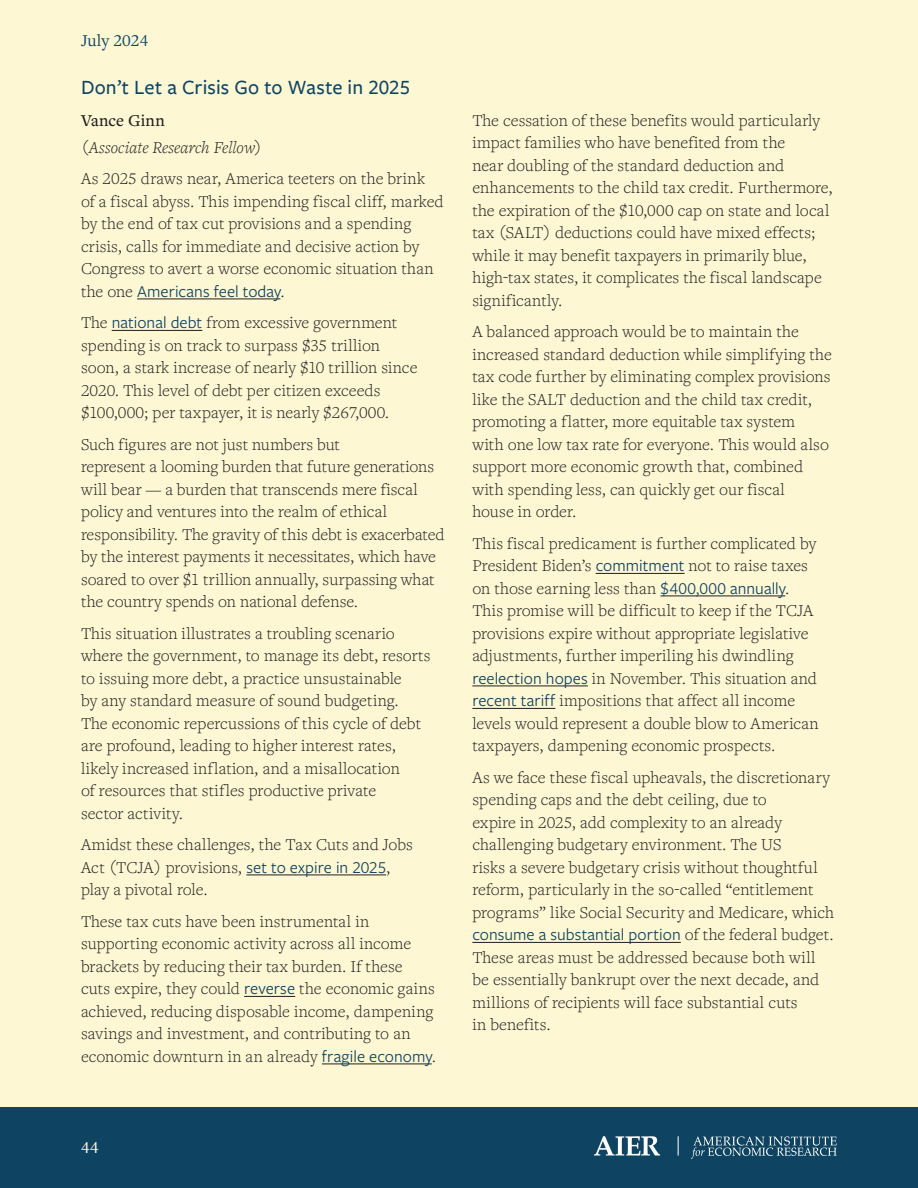
<style>
.page{position:relative;width:918px;height:1188px;background:#fef7d4}
.page>*{position:absolute;margin:0;border:0;box-sizing:border-box;transform-origin:0 0}
.t1{font:500 21px "Freight Sans Pro";letter-spacing:.005em;color:#0e4462}
.t2{font:300 17.25px/22.5px "Freight Text Pro";letter-spacing:.005em;color:#231f20}
.Author_Title{font:italic 300 17.25px "Freight Text Pro";letter-spacing:.005em;color:#231f20}
.Author{font:500 17.25px "Freight Text Pro";letter-spacing:.01em;color:#231f20}
.t3{font:17.25px "Freight Text Pro";letter-spacing:.005em;color:#0e4462}
.t4{font:500 17.25px "Freight Text Pro";color:#fef7d4}
.s1{font-family:"Freight Sans Pro";font-weight:400;color:#0e4462}
</style>
<div class="page">
<hr style="left:137px;top:299px;width:143px;height:1px;background:#231f20">
<hr style="left:112px;top:330px;width:90px;height:1px;background:#231f20">
<hr style="left:246px;top:875px;width:140px;height:1px;background:#231f20">
<hr style="left:244px;top:996px;width:51px;height:1px;background:#231f20">
<hr style="left:322px;top:1064px;width:110px;height:1px;background:#231f20">
<hr style="left:596px;top:573px;width:89px;height:1px;background:#231f20">
<hr style="left:660px;top:596px;width:125px;height:1px;background:#231f20">
<hr style="left:472px;top:686px;width:116px;height:1px;background:#231f20">
<hr style="left:472px;top:708px;width:83px;height:1px;background:#231f20">
<hr style="left:472px;top:942px;width:209px;height:1px;background:#231f20">
<div style="left:0;top:1107px;width:918px;height:81px;background:#0e4462"></div>
<svg style="left:594px;top:1136px;width:243px;height:23px"></svg>
<p class="t3" style="left:81px;top:29px;width:69px">July 2024</p>
<h2 class="t1" style="left:81px;top:73px;width:331px">Don’t Let a Crisis Go to Waste in 2025</h2>
<p class="Author" style="left:81px;top:109px;width:85px">Vance Ginn</p>
<p class="Author_Title" style="left:81px;top:136px;width:183px">(Associate Research Fellow)</p>
<p class="t2" style="left:81px;top:167px;width:364px">As 2025 draws near, America teeters on the brink<br>of a fiscal abyss. This impending fiscal cliff, marked by the end of tax cut provisions and a spending crisis, calls for immediate and decisive action by Congress to avert a worse economic situation than the one <span class="s1">Americans feel today</span>.</p>
<p class="t2" style="left:81px;top:311px;width:338px">The <span class="s1">national debt</span> from excessive government spending is on track to surpass $35 trillion soon, a stark increase of nearly $10 trillion since 2020. This level of debt per citizen exceeds $100,000; per taxpayer, it is nearly $267,000.</p>
<p class="t2" style="left:81px;top:432px;width:365px">Such figures are not just numbers but<br>represent a looming burden that future generations will bear — a burden that transcends mere fiscal policy and ventures into the realm of ethical responsibility. The gravity of this debt is exacerbated by the interest payments it necessitates, which have soared to over $1 trillion annually, surpassing what the country spends on national defense.</p>
<p class="t2" style="left:81px;top:621px;width:351px">This situation illustrates a troubling scenario where the government, to manage its debt, resorts to issuing more debt, a practice unsustainable<br>by any standard measure of sound budgeting.<br>The economic repercussions of this cycle of debt are profound, leading to higher interest rates, likely increased inflation, and a misallocation<br>of resources that stifles productive private<br>sector activity.</p>
<p class="t2" style="left:81px;top:833px;width:334px">Amidst these challenges, the Tax Cuts and Jobs<br>Act (TCJA) provisions, <span class="s1">set to expire in 2025</span>, play a pivotal role.</p>
<p class="t2" style="left:81px;top:909px;width:357px">These tax cuts have been instrumental in supporting economic activity across all income brackets by reducing their tax burden. If these cuts expire, they could <span class="s1">reverse</span> the economic gains achieved, reducing disposable income, dampening savings and investment, and contributing to an economic downturn in an already <span class="s1">fragile economy</span>.</p>
<p class="t2" style="left:472px;top:108px;width:362px">The cessation of these benefits would particularly impact families who have benefited from the<br>near doubling of the standard deduction and enhancements to the child tax credit. Furthermore, the expiration of the $10,000 cap on state and local tax (SALT) deductions could have mixed effects; while it may benefit taxpayers in primarily blue, high-tax states, it complicates the fiscal landscape significantly.</p>
<p class="t2" style="left:472px;top:320px;width:361px">A balanced approach would be to maintain the increased standard deduction while simplifying the tax code further by eliminating complex provisions like the SALT deduction and the child tax credit, promoting a flatter, more equitable tax system<br>with one low tax rate for everyone. This would also support more economic growth that, combined with spending less, can quickly get our fiscal<br>house in order.</p>
<p class="t2" style="left:472px;top:531px;width:348px">This fiscal predicament is further complicated by President Biden’s <span class="s1">commitment</span> not to raise taxes on those earning less than <span class="s1">$400,000 annually</span>.<br>This promise will be difficult to keep if the TCJA provisions expire without appropriate legislative adjustments, further imperiling his dwindling <span class="s1">reelection hopes</span> in November. This situation and <span class="s1">recent tariff</span> impositions that affect all income levels would represent a double blow to American taxpayers, dampening economic prospects.</p>
<p class="t2" style="left:472px;top:765px;width:363px">As we face these fiscal upheavals, the discretionary spending caps and the debt ceiling, due to<br>expire in 2025, add complexity to an already challenging budgetary environment. The US<br>risks a severe budgetary crisis without thoughtful reform, particularly in the so-called “entitlement programs” like Social Security and Medicare, which <span class="s1">consume a substantial portion</span> of the federal budget.<br>These areas must be addressed because both will be essentially bankrupt over the next decade, and millions of recipients will face substantial cuts<br>in benefits.</p>
<p class="t4" style="left:81px;top:1136px;width:19px">44</p>
</div>
